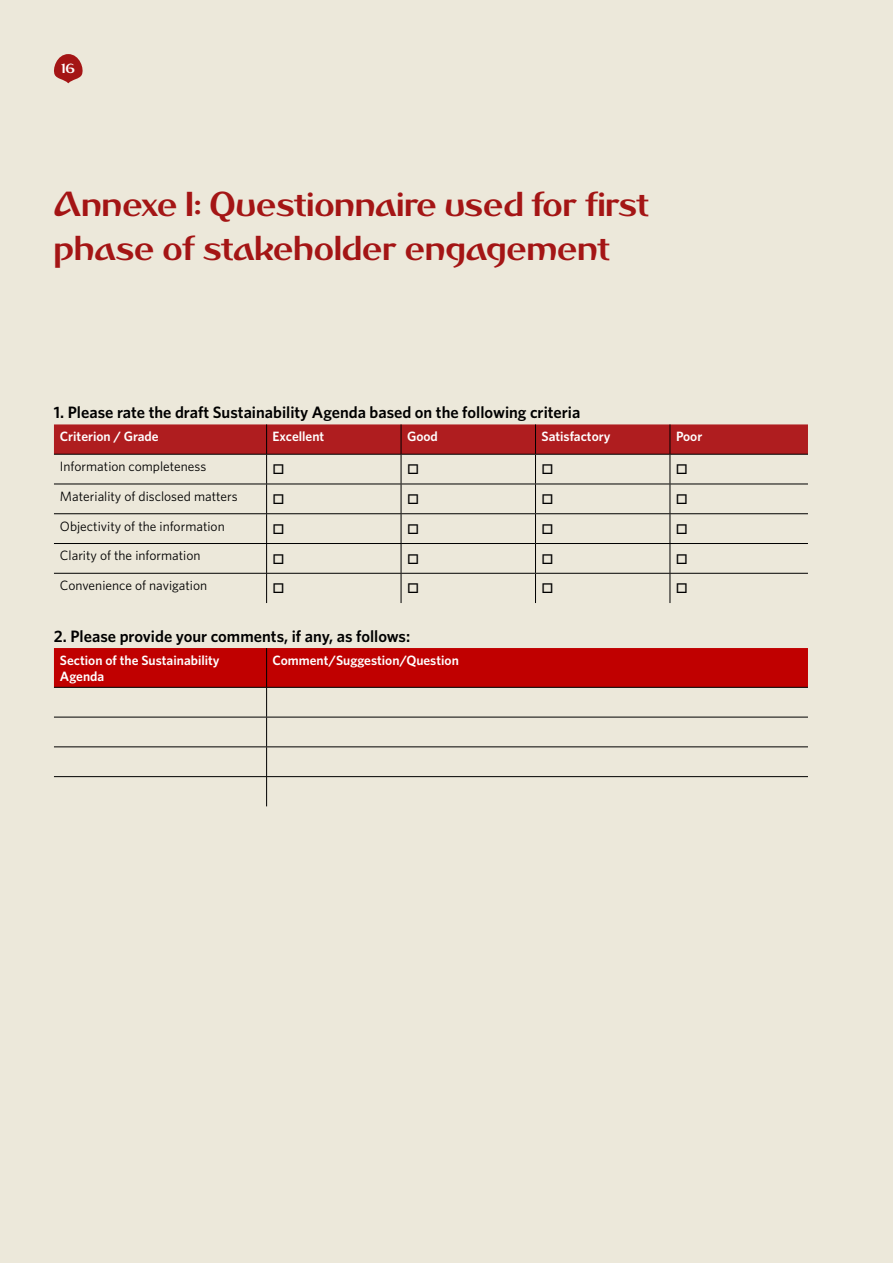
<style>
.page{position:relative;width:893px;height:1263px;background:#ece8da}
.page>*{position:absolute;margin:0;border:0;box-sizing:border-box;transform-origin:0 0}
.t1{font:39px/43.5px "Dusha";letter-spacing:-.005em;color:#a41515}
.t2{font:600 16.5px "Whitney";color:#000}
.t3{font:15px "Dusha";color:#fff}
.t4{font:13.5px "Whitney";color:#000}
.t5{font:600 13.5px/16.5px "Whitney";color:#fff}
</style>
<div class="page">
<svg style="left:54px;top:54px;width:29px;height:29px"></svg>
<svg style="left:54px;top:648px;width:754px;height:158px"></svg>
<svg style="left:54px;top:424px;width:754px;height:179px"></svg>
<p class="t3" style="left:62px;top:63px;width:15px">16</p>
<h1 class="t1" style="left:54px;top:186px;width:597px">Annexe I: Questionnaire used for first phase of stakeholder engagement</h1>
<p class="t2" style="left:54px;top:406px;width:528px">1. Please rate the draft Sustainability Agenda based on the following criteria</p>
<p class="t5" style="left:60px;top:430px;width:100px">Criterion / Grade</p>
<p class="t5" style="left:273px;top:430px;width:53px">Excellent</p>
<p class="t5" style="left:407px;top:430px;width:32px">Good</p>
<p class="t5" style="left:541px;top:430px;width:70px">Satisfactory</p>
<p class="t5" style="left:676px;top:430px;width:28px">Poor</p>
<p class="t4" style="left:60px;top:461px;width:148px">Information completeness</p>
<p class="t4" style="left:60px;top:491px;width:179px">Materiality of disclosed matters</p>
<p class="t4" style="left:60px;top:521px;width:166px">Objectivity of the information</p>
<p class="t4" style="left:60px;top:551px;width:142px">Clarity of the information</p>
<p class="t4" style="left:60px;top:580px;width:149px">Convenience of navigation</p>
<p class="t2" style="left:54px;top:630px;width:358px">2. Please provide your comments, if any, as follows:</p>
<p class="t5" style="left:60px;top:653px;width:161px">Section of the Sustainability<br>Agenda</p>
<p class="t5" style="left:273px;top:653px;width:188px">Comment/Suggestion/Question</p>
</div>
